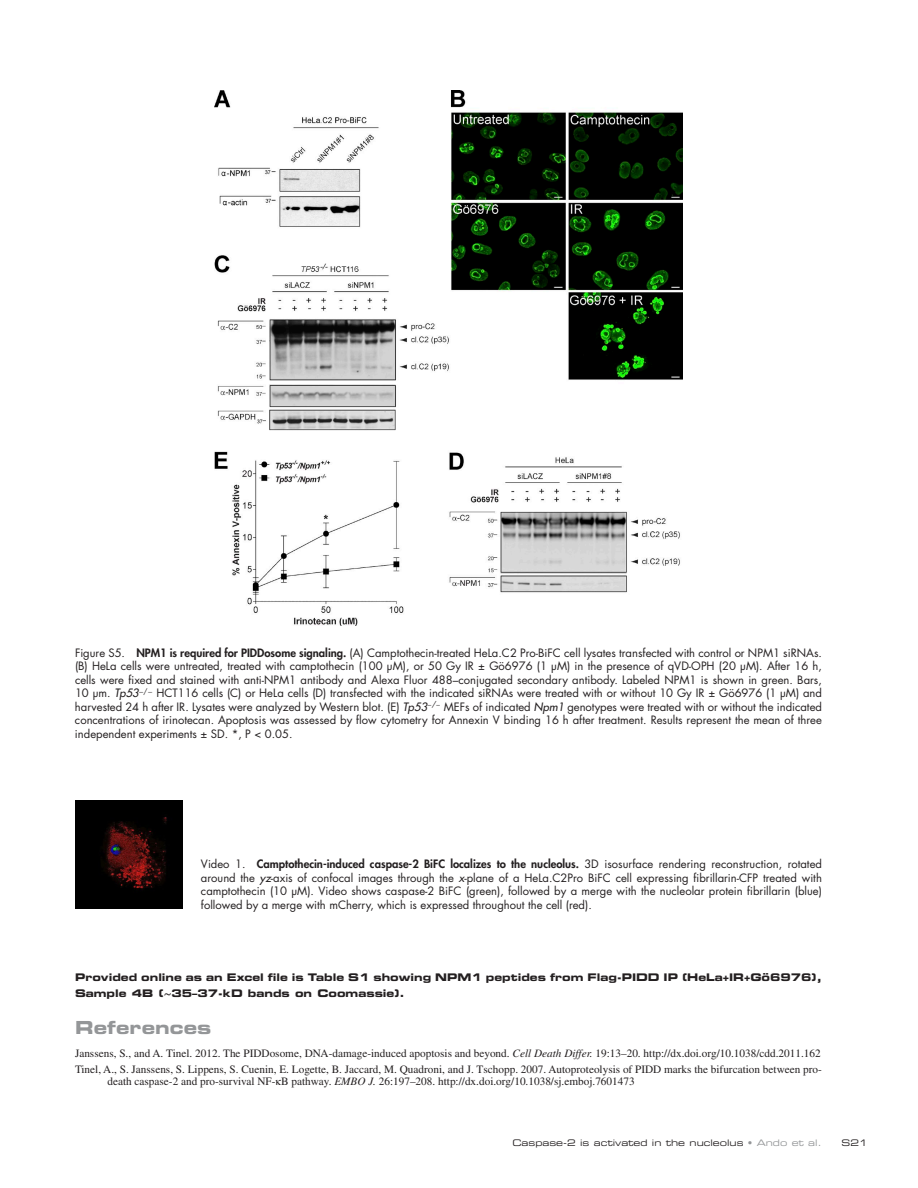
<style>
.page{position:relative;width:918px;height:1188px;background:#fff}
.page>*{position:absolute;margin:0;border:0;box-sizing:border-box;transform-origin:0 0}
.t1{font:18px "Eurostile LT Std Bold Ex 2";letter-spacing:.005em;color:#949698}
.t2{font:11.25px/13.5px "Futura Std";color:#231f20;text-align:justify}
.t3{font:11.25px/16.4px "Times LT Std";color:#231f20}
.t4{font:10.5px/16.5px "Eurostile LT Std Bold Ex 2";color:#231f20}
.t5{font:9px "Eurostile LT Std Ex 2";color:#231f20}
.s1{font-weight:800}
.s2{font-weight:500;font-style:italic}
.s3{font-family:"STIX General";font-weight:700}
.s4{font-style:italic}
.s5{font-family:"STIX General"}
.s6{color:#949698}
</style>
<div class="page">
<img style="left:214px;top:90px;width:468px;height:535px">
<img style="left:75px;top:801px;width:108px;height:108px">
<p class="t2" style="left:75px;top:646px;width:749px">Figure S5. <span class="s1">NPM1 is required for PIDDosome signaling.</span> (A) Camptothecin-treated HeLa.C2 Pro-BiFC cell lysates transfected with control or NPM1 siRNAs. (B) HeLa cells were untreated, treated with camptothecin (100 µM), or 50 Gy IR ± Gö6976 (1 µM) in the presence of qVD-OPH (20 µM). After 16 h, cells were fixed and stained with anti-NPM1 antibody and Alexa Fluor 488–conjugated secondary antibody. Labeled NPM1 is shown in green. Bars, 10 µm. <span class="s2">Tp53</span><sup>−</sup><sup>/</sup><sup>−</sup> HCT116 cells (C) or HeLa cells (D) transfected with the indicated siRNAs were treated with or without 10 Gy IR ± Gö6976 (1 µM) and harvested 24 h after IR. Lysates were analyzed by Western blot. (E) <span class="s2">Tp53</span><sup>−</sup><sup>/</sup><sup>−</sup> MEFs of indicated <span class="s2">Npm1</span> genotypes were treated with or without the indicated concentrations of irinotecan. Apoptosis was assessed by flow cytometry for Annexin V binding 16 h after treatment. Results represent the mean of three independent experiments ± SD. *, P &lt; 0.05.</p>
<p class="t2" style="left:201px;top:857px;width:623px">Video 1. <span class="s1">Camptothecin-induced caspase-2 BiFC localizes to the nucleolus.</span> 3D isosurface rendering reconstruction, rotated around the <span class="s2">yz</span>-axis of confocal images through the <span class="s2">x</span>-plane of a HeLa.C2Pro BiFC cell expressing fibrillarin-CFP treated with camptothecin (10 µM). Video shows caspase-2 BiFC (green), followed by a merge with the nucleolar protein fibrillarin (blue) followed by a merge with mCherry, which is expressed throughout the cell (red).</p>
<p class="t4" style="left:75px;top:969px;width:749px">Provided online as an Excel file is Table S1 showing NPM1 peptides from Flag-PIDD IP (HeLa+IR+Gö6976),<br>Sample 4B (<span class="s3">∼</span>35–37-kD bands on Coomassie).</p>
<h1 class="t1" style="left:75px;top:1014px;width:138px">References</h1>
<p class="t3" style="left:75px;top:1045px;width:748px">Janssens, S., and A. Tinel. 2012. The PIDDosome, DNA-damage-induced apoptosis and beyond. <span class="s4">Cell Death Differ.</span> 19:13–20. http://dx.doi.org/10.1038/cdd.2011.162<br>Tinel, A., S. Janssens, S. Lippens, S. Cuenin, E. Logette, B. Jaccard, M. Quadroni, and J. Tschopp. 2007. Autoproteolysis of PIDD marks the bifurcation between pro-</p>
<p class="t3" style="left:107px;top:1073px;width:529px">death caspase-2 and pro-survival NF-<span class="s5">κ</span>B pathway. <span class="s4">EMBO J.</span> 26:197–208. http://dx.doi.org/10.1038/sj.emboj.7601473</p>
<p class="t5" style="left:513px;top:1136px;width:311px">Caspase-2 is activated in the nucleolus <span class="s6">• Ando et al.</span></p>
<p class="t5" style="left:841px;top:1136px;width:28px">S21</p>
</div>
